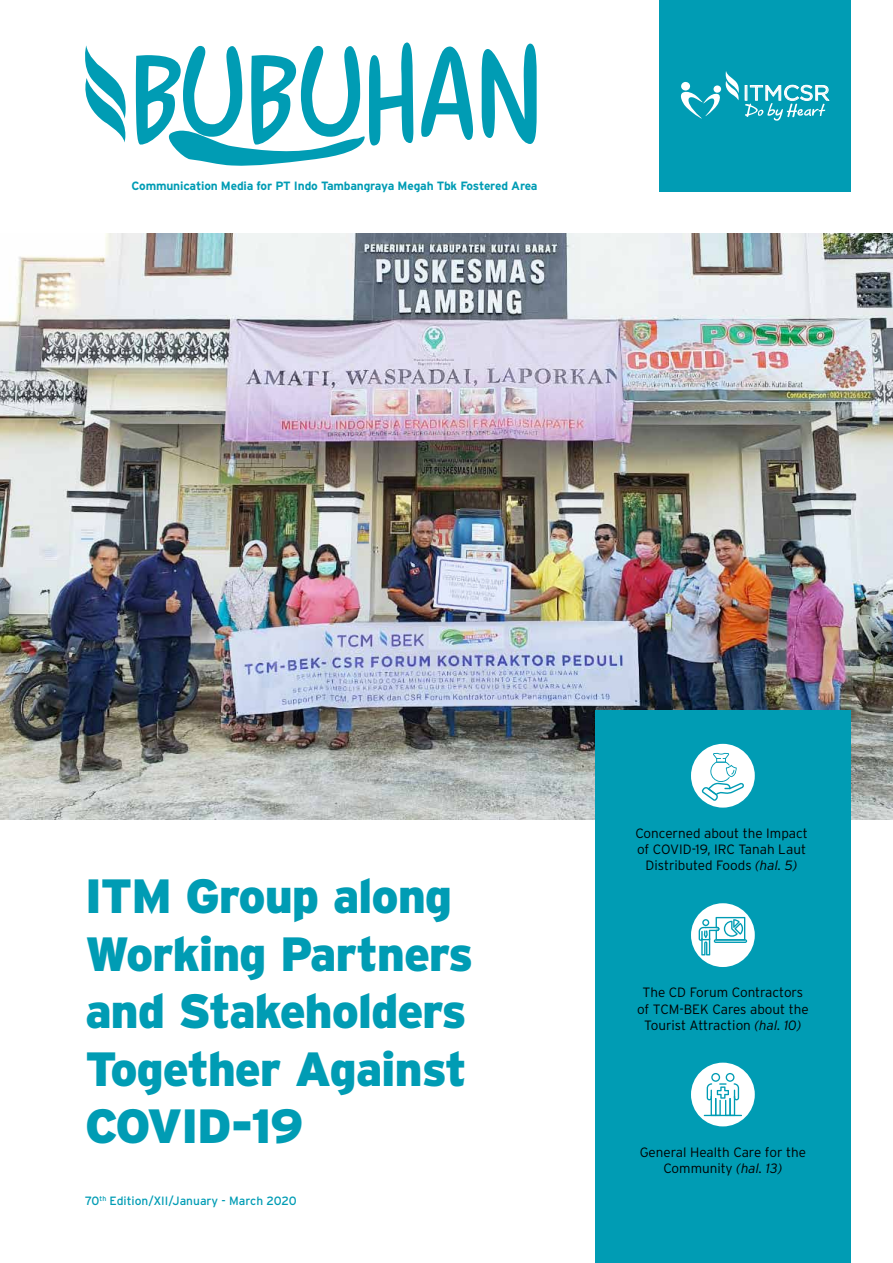
<style>
.page{position:relative;width:893px;height:1263px;background:#fff}
.page>*{position:absolute;margin:0;border:0;box-sizing:border-box;transform-origin:0 0}
.t1{font:900 48px/57.6px "Interstate";letter-spacing:-.025em;color:#009cb4}
.t2{font:21.15px "Gotham";color:#fff;scale:1.05 1}
.t3{font:300 13.5px/16.2px "Interstate";color:#000;text-align:center}
.t4{font:700 12px "Interstate";letter-spacing:-.015em;color:#009cb4}
.t5{font:12px "Interstate";color:#009cb4}
.s1{font-style:italic}
</style>
<div class="page">
<img style="left:0;top:234px;width:893px;height:586px">
<svg style="left:85px;top:43px;width:452px;height:123px"></svg>
<div style="left:659px;top:0;width:191px;height:191px;background:#009cb4"></div>
<div style="left:595px;top:710px;width:255px;height:553px;background:#009cb4"></div>
<svg style="left:680px;top:71px;width:59px;height:48px"></svg>
<svg style="left:745px;top:85px;width:84px;height:36px"></svg>
<div style="left:691px;top:744px;width:64px;height:64px;background:#fff;border-radius:50%"></div>
<div style="left:691px;top:903px;width:64px;height:64px;background:#fff;border-radius:50%"></div>
<div style="left:691px;top:1063px;width:64px;height:63px;background:#fff;border-radius:50%"></div>
<hr style="left:704px;top:1115px;width:38px;height:1px;background:#009cb4">
<svg style="left:707px;top:1073px;width:32px;height:42px"></svg>
<svg style="left:699px;top:917px;width:46px;height:38px"></svg>
<svg style="left:714px;top:939px;width:33px;height:4px"></svg>
<hr style="left:715px;top:940px;width:31px;height:1px;background:#009cb4">
<svg style="left:702px;top:753px;width:42px;height:48px"></svg>
<p class="t4" style="left:132px;top:178px;width:408px">Communication Media for PT Indo Tambangraya Megah Tbk Fostered Area</p>
<h2 class="t2" style="left:743px;top:79px;width:84px">ITMCSR</h2>
<h1 class="t1" style="left:85px;top:867px;width:390px">ITM Group along<br>Working Partners and Stakeholders<br>Together Against<br>COVID-19</h1>
<p class="t5" style="left:85px;top:1194px;width:213px">70<sup>th</sup> Edition/XII/January - March 2020</p>
<p class="t3" style="left:635px;top:825px;width:174px">Concerned about the Impact of COVID-19, IRC Tanah Laut<br>Distributed Foods <span class="s1">(hal. 5)</span></p>
<p class="t3" style="left:637px;top:984px;width:173px">The CD Forum Contractors of TCM-BEK Cares about the<br>Tourist Attraction <span class="s1">(hal. 10)</span></p>
<p class="t3" style="left:640px;top:1144px;width:168px">General Health Care for the<br>Community <span class="s1">(hal. 13)</span></p>
</div>
